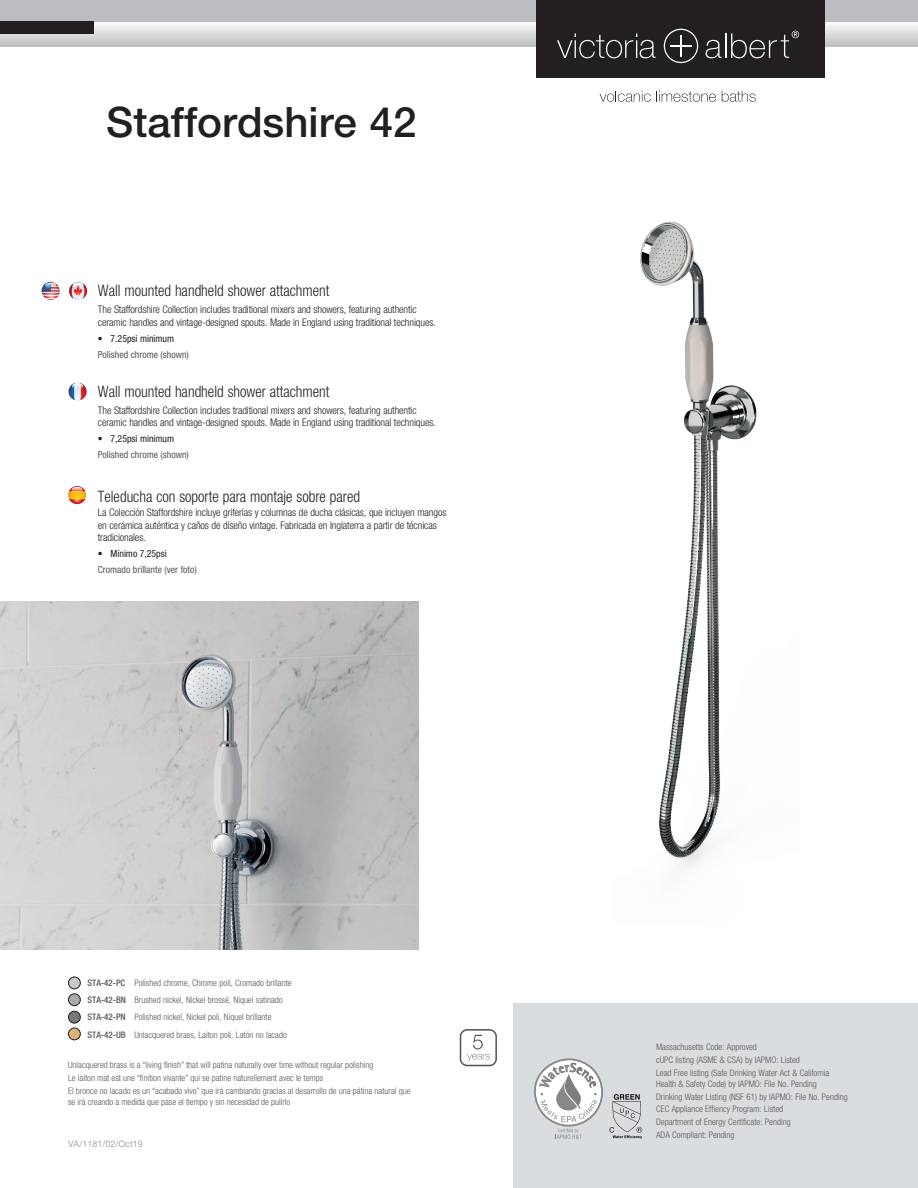
<style>
.page{position:relative;width:918px;height:1188px;background:#fff}
.page>*{position:absolute;margin:0;border:0;box-sizing:border-box;transform-origin:0 0}
.t1{font:500 42px "Helvetica Neue LT Std";color:#231f20}
.t2{font:300 condensed 15.75px "Helvetica Neue LT Std";color:#231f20;scale:.95 1}
.t3{font:300 condensed 10.5px/12.6px "Helvetica Neue LT Std";letter-spacing:-.01em;color:#231f20}
.t4{font:condensed 9.75px "Helvetica Neue LT Std";color:#57585a}
.t5{font:condensed 9.75px "Helvetica Neue LT Std";color:#231f20}
.t6{font:300 condensed 9px/12.9px "Helvetica Neue LT Std";color:#57585a}
.t7{font:9px "Helvetica Neue LT Std";color:#a8a9ad}
.s1{font-weight:500}
</style>
<div class="page">
<svg style="left:68px;top:486px;width:18px;height:18px"></svg>
<svg style="left:69px;top:486px;width:16px;height:6px"></svg>
<svg style="left:69px;top:499px;width:16px;height:5px"></svg>
<div style="left:0;top:21px;width:918px;height:26px;background:linear-gradient(to bottom,#fcfcfc,#c0c1c3)"></div>
<div style="left:0;top:0;width:918px;height:21px;background:#bcbdc0"></div>
<div style="left:0;top:21px;width:94px;height:13px;background:#231f20"></div>
<svg style="left:42px;top:282px;width:18px;height:18px"></svg>
<svg style="left:69px;top:282px;width:18px;height:18px"></svg>
<svg style="left:69px;top:283px;width:18px;height:16px"></svg>
<svg style="left:69px;top:383px;width:18px;height:17px"></svg>
<div style="left:513px;top:1004px;width:405px;height:184px;background:#dadddf"></div>
<img style="left:0;top:602px;width:418px;height:347px">
<div style="left:536px;top:0;width:288px;height:77px;background:#231f20"></div>
<svg style="left:557px;top:33px;width:99px;height:25px"></svg>
<svg style="left:664px;top:29px;width:34px;height:34px"></svg>
<hr style="left:680px;top:35px;width:2px;height:22px;background:#fff">
<hr style="left:670px;top:45px;width:22px;height:2px;background:#fff">
<svg style="left:706px;top:31px;width:93px;height:27px"></svg>
<svg style="left:600px;top:91px;width:51px;height:11px"></svg>
<svg style="left:659px;top:91px;width:57px;height:11px"></svg>
<svg style="left:722px;top:91px;width:34px;height:11px"></svg>
<img style="left:640px;top:221px;width:117px;height:648px">
<div style="left:68px;top:977px;width:12px;height:12px;background:#c4cacd;border-radius:50%"></div>
<div style="left:68px;top:977px;width:13px;height:12px;border:1px solid #231f20;border-radius:50%"></div>
<div style="left:68px;top:994px;width:12px;height:12px;background:#a8a9ad;border-radius:50%"></div>
<div style="left:68px;top:993px;width:13px;height:13px;border:1px solid #231f20;border-radius:50%"></div>
<div style="left:68px;top:1011px;width:12px;height:12px;background:#76787b;border-radius:50%"></div>
<div style="left:68px;top:1011px;width:13px;height:13px;border:1px solid #231f20;border-radius:50%"></div>
<div style="left:68px;top:1028px;width:12px;height:12px;background:#ddb275;border-radius:50%"></div>
<div style="left:68px;top:1028px;width:13px;height:12px;border:1px solid #231f20;border-radius:50%"></div>
<svg style="left:460px;top:1029px;width:37px;height:37px"></svg>
<svg style="left:534px;top:1058px;width:108px;height:81px"></svg>
<h1 class="t1" style="left:106px;top:97px;width:312px">Staffordshire 42</h1>
<h2 class="t2" style="left:98px;top:282px;width:245px">Wall mounted handheld shower attachment</h2>
<p class="t3" style="left:98px;top:303px;width:339px">The Staffordshire Collection includes traditional mixers and showers, featuring authentic ceramic handles and vintage-designed spouts. Made in England using traditional techniques.</p>
<p class="t5" style="left:98px;top:333px;width:78px">• 7.25psi minimum</p>
<p class="t4" style="left:98px;top:348px;width:93px">Polished chrome (shown)</p>
<h2 class="t2" style="left:98px;top:382px;width:245px">Wall mounted handheld shower attachment</h2>
<p class="t3" style="left:98px;top:404px;width:339px">The Staffordshire Collection includes traditional mixers and showers, featuring authentic ceramic handles and vintage-designed spouts. Made in England using traditional techniques.</p>
<p class="t5" style="left:98px;top:433px;width:78px">• 7,25psi minimum</p>
<p class="t4" style="left:98px;top:449px;width:93px">Polished chrome (shown)</p>
<h2 class="t2" style="left:98px;top:487px;width:278px">Teleducha con soporte para montaje sobre pared</h2>
<p class="t3" style="left:98px;top:506px;width:350px">La Colección Staffordshire incluye griferías y columnas de ducha clásicas, que incluyen mangos en cerámica auténtica y caños de diseño vintage. Fabricada en Inglaterra a partir de técnicas tradicionales.</p>
<p class="t5" style="left:98px;top:548px;width:70px">• Mínimo 7,25psi</p>
<p class="t4" style="left:98px;top:564px;width:100px">Cromado brillante (ver foto)</p>
<p class="t6" style="left:88px;top:974px;width:206px;line-height:17.2px"><span class="s1">STA-42-PC</span> Polished chrome, Chrome poli, Cromado brillante <span class="s1">STA-42-BN</span> Brushed nickel, Nickel brossé, Níquel satinado <span class="s1">STA-42-PN</span> Polished nickel, Nickel poli, Níquel brillante <span class="s1">STA-42-UB</span> Unlacquered brass, Laiton poli, Latón no lacado</p>
<p class="t6" style="left:68px;top:1059px;width:344px">Unlacquered brass is a “living finish” that will patina naturally over time without regular polishing<br>Le laiton mat est une “finition vivante” qui se patine naturellement avec le temps<br>El bronce no lacado es un “acabado vivo” que irá cambiando gracias al desarrollo de una pátina natural que</p>
<p class="t6" style="left:68px;top:1095px;width:224px">se irá creando a medida que pase el tiempo y sin necesidad de pulirlo</p>
<p class="t7" style="left:68px;top:1139px;width:76px">VA/1181/02/Oct19</p>
<p class="t6" style="left:656px;top:1041px;width:175px">Massachusetts Code: Approved<br>cUPC listing (ASME &amp; CSA) by IAPMO: Listed<br>Lead Free listing (Safe Drinking Water Act &amp; California</p>
<p class="t6" style="left:656px;top:1077px;width:193px">Health &amp; Safety Code) by IAPMO: File No. Pending<br>Drinking Water Listing (NSF 61) by IAPMO: File No. Pending CEC Appliance Effiency Program: Listed<br>Department of Energy Certificate: Pending<br>ADA Compliant: Pending</p>
</div>
